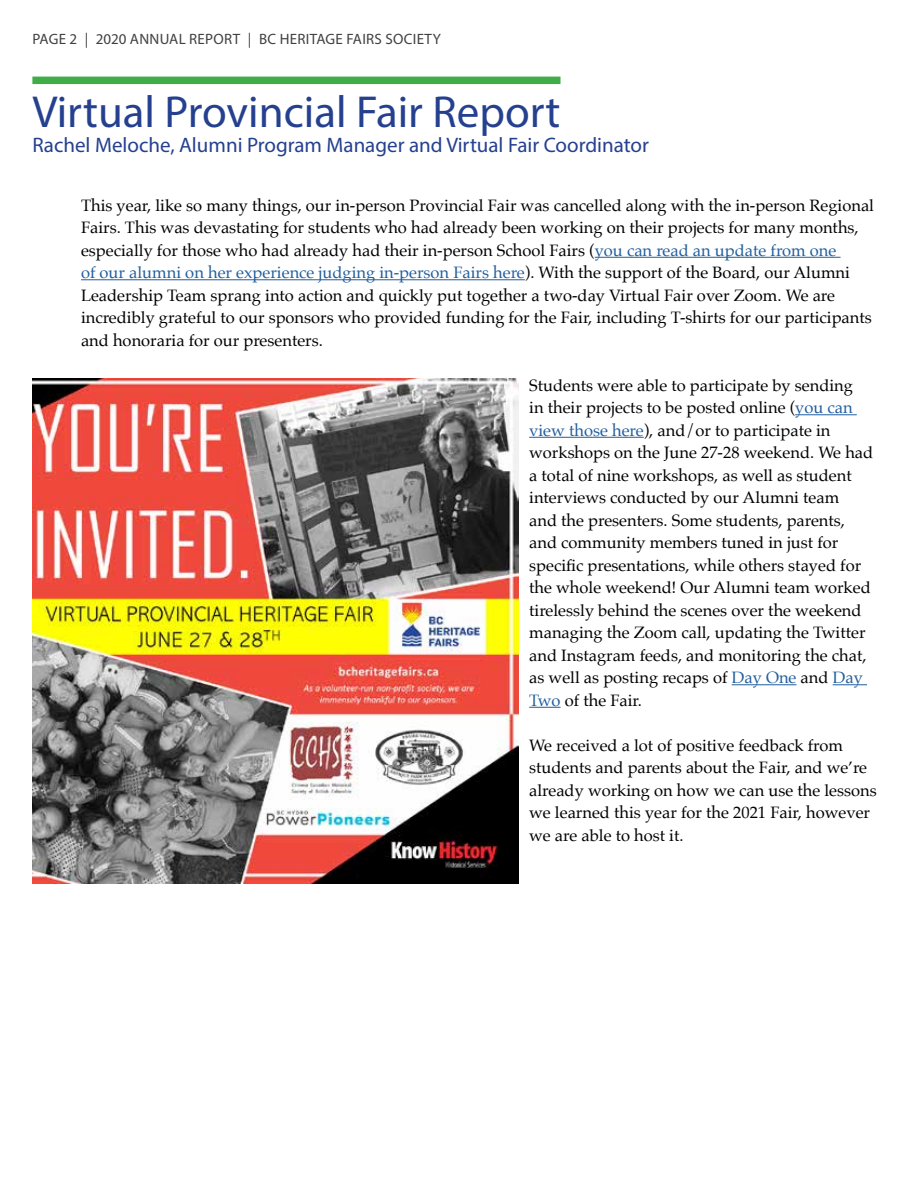
<style>
.page{position:relative;width:918px;height:1188px;background:#fff}
.page>*{position:absolute;margin:0;border:0;box-sizing:border-box;transform-origin:0 0}
.t1{font:45px "Myriad Pro";color:#25408f}
.t2{font:21px "Myriad Pro";color:#25408f}
.t3{font:16.5px/22.5px "Palatino";color:#000}
.t4{font:15px "Myriad Pro";letter-spacing:.02em;color:#414042}
.s1{color:#215e9e}
</style>
<div class="page">
<div style="left:32px;top:77px;width:529px;height:7px;background:#41ad49"></div>
<hr style="left:595px;top:257px;width:246px;height:1px;background:#215e9e">
<hr style="left:81px;top:279px;width:444px;height:1px;background:#215e9e">
<hr style="left:795px;top:414px;width:62px;height:1px;background:#215e9e">
<hr style="left:529px;top:437px;width:115px;height:1px;background:#215e9e">
<hr style="left:732px;top:684px;width:65px;height:1px;background:#215e9e">
<hr style="left:833px;top:684px;width:34px;height:1px;background:#215e9e">
<hr style="left:529px;top:707px;width:32px;height:1px;background:#215e9e">
<img style="left:32px;top:378px;width:486px;height:506px">
<p class="t4" style="left:33px;top:29px;width:410px">PAGE 2 | 2020 ANNUAL REPORT | BC HERITAGE FAIRS SOCIETY</p>
<h1 class="t1" style="left:32px;top:84px;width:530px">Virtual Provincial Fair Report</h1>
<p class="t2" style="left:32px;top:132px;width:618px">Rachel Meloche, Alumni Program Manager and Virtual Fair Coordinator</p>
<p class="t3" style="left:81px;top:194px;width:795px">This year, like so many things, our in-person Provincial Fair was cancelled along with the in-person Regional Fairs. This was devastating for students who had already been working on their projects for many months, especially for those who had already had their in-person School Fairs (<span class="s1">you can read an update from one<br>of our alumni on her experience judging in-person Fairs here</span>). With the support of the Board, our Alumni Leadership Team sprang into action and quickly put together a two-day Virtual Fair over Zoom. We are incredibly grateful to our sponsors who provided funding for the Fair, including T-shirts for our participants and honoraria for our presenters.</p>
<p class="t3" style="left:529px;top:374px;width:346px">Students were able to participate by sending<br>in their projects to be posted online (<span class="s1">you can view those here</span>), and/or to participate in workshops on the June 27-28 weekend. We had a total of nine workshops, as well as student interviews conducted by our Alumni team<br>and the presenters. Some students, parents, and community members tuned in just for specific presentations, while others stayed for the whole weekend! Our Alumni team worked tirelessly behind the scenes over the weekend managing the Zoom call, updating the Twitter and Instagram feeds, and monitoring the chat, as well as posting recaps of <span class="s1">Day One</span> and <span class="s1">Day Two</span> of the Fair.</p>
<p class="t3" style="left:529px;top:734px;width:349px">We received a lot of positive feedback from students and parents about the Fair, and we’re already working on how we can use the lessons we learned this year for the 2021 Fair, however we are able to host it.</p>
</div>
